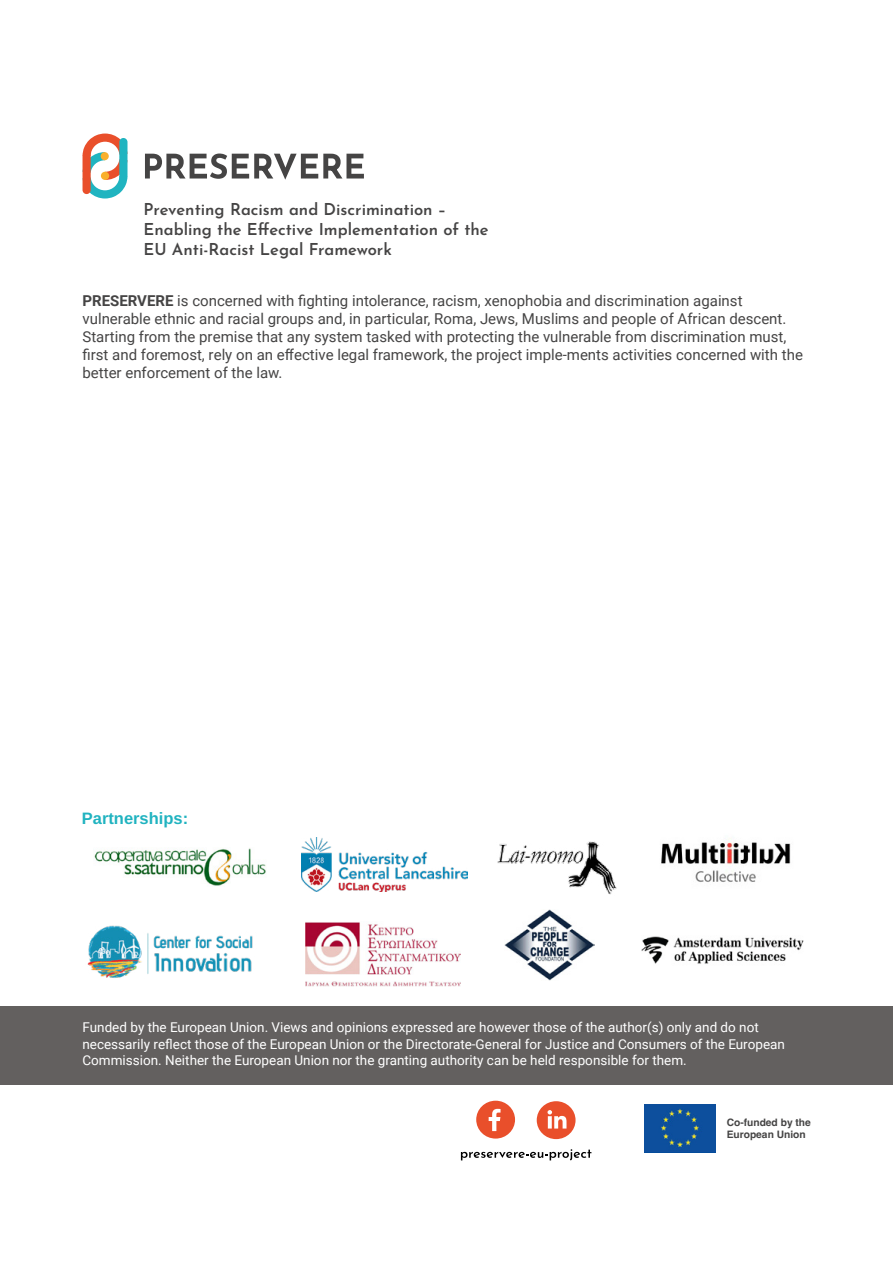
<style>
.page{position:relative;width:893px;height:1263px;background:#fff}
.page>*{position:absolute;margin:0;border:0;box-sizing:border-box;transform-origin:0 0}
.t1{font:100 16.5px/19.8px "Josefin Sans";color:#454444}
.t2{font:16.5px "Arimo";color:#20b3c0}
.t3{font:15px/18px "Roboto";color:#454444}
.t4{font:13.5px/16.2px "Roboto";color:#fff}
.t5{font:700 10.2px/12.3px "Helvetica";color:#454444}
.s1{font-weight:700}
</style>
<div class="page">
<div style="left:0;top:1006px;width:893px;height:78px;background:#63605f"></div>
<div style="left:476px;top:1101px;width:39px;height:37px;background:#e94f2b;border-radius:50%"></div>
<svg style="left:489px;top:1109px;width:12px;height:22px"></svg>
<div style="left:537px;top:1101px;width:39px;height:38px;background:#e94f2b;border-radius:50%"></div>
<svg style="left:547px;top:1110px;width:19px;height:18px"></svg>
<svg style="left:461px;top:1149px;width:130px;height:11px"></svg>
<img style="left:497px;top:841px;width:120px;height:54px">
<img style="left:505px;top:909px;width:89px;height:72px">
<img style="left:302px;top:837px;width:165px;height:54px">
<img style="left:661px;top:838px;width:130px;height:44px">
<img style="left:641px;top:936px;width:163px;height:28px">
<img style="left:94px;top:848px;width:172px;height:38px">
<img style="left:87px;top:925px;width:166px;height:53px">
<img style="left:645px;top:1105px;width:70px;height:47px">
<svg style="left:145px;top:154px;width:219px;height:26px"></svg>
<svg style="left:83px;top:134px;width:45px;height:64px"></svg>
<img style="left:306px;top:922px;width:155px;height:64px">
<p class="t1" style="left:144px;top:198px;width:347px">Preventing Racism and Discrimination –<br>Enabling the Effective Implementation of the<br>EU Anti-Racist Legal Framework</p>
<p class="t3" style="left:82px;top:291px;width:722px"><span class="s1">PRESERVERE</span> is concerned with fighting intolerance, racism, xenophobia and discrimination against vulnerable ethnic and racial groups and, in particular, Roma, Jews, Muslims and people of African descent.<br>Starting from the premise that any system tasked with protecting the vulnerable from discrimination must, first and foremost, rely on an effective legal framework, the project imple-ments activities concerned with the better enforcement of the law.</p>
<p class="t2" style="left:82px;top:807px;width:108px">Partnerships:</p>
<p class="t4" style="left:82px;top:1019px;width:704px">Funded by the European Union. Views and opinions expressed are however those of the author(s) only and do not necessarily reflect those of the European Union or the Directorate-General for Justice and Consumers of the European<br>Commission. Neither the European Union nor the granting authority can be held responsible for them.</p>
<p class="t5" style="left:727px;top:1117px;width:86px">Co-funded by the<br>European Union</p>
</div>
